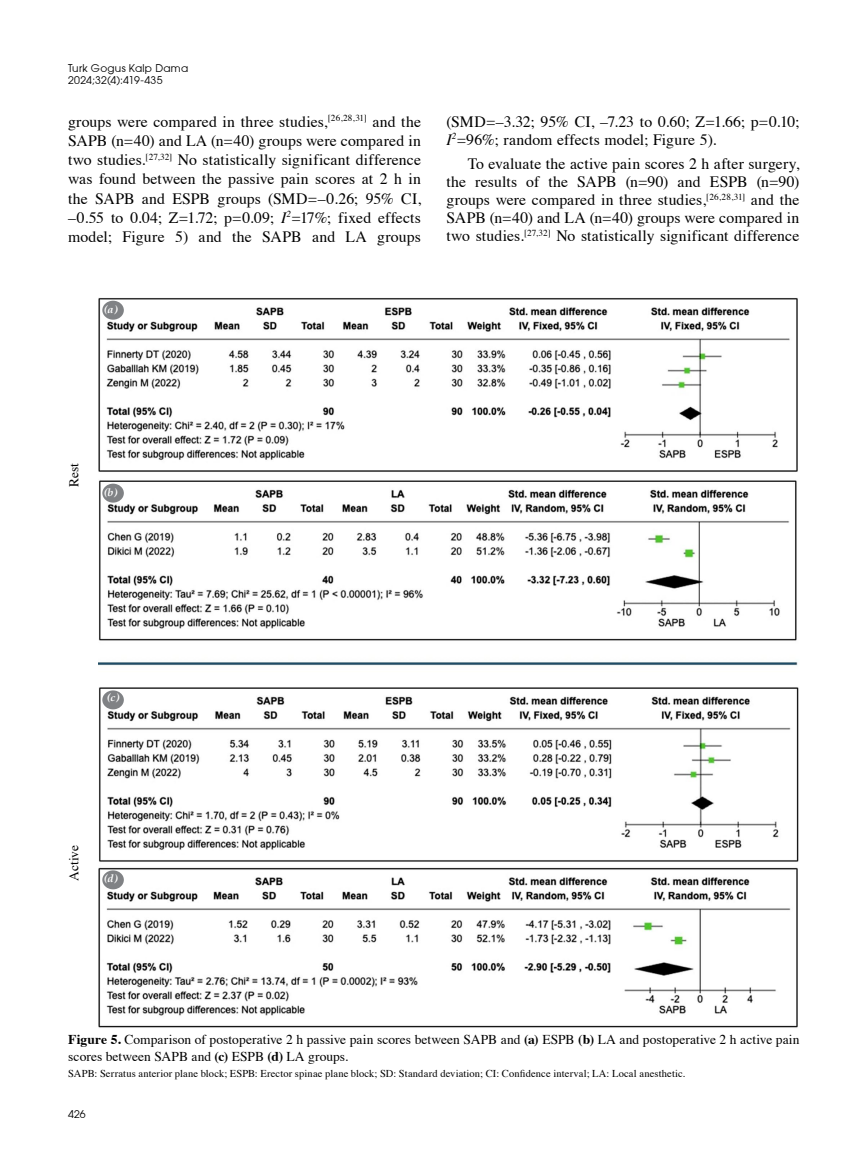
<style>
.page{position:relative;width:859px;height:1170px;background:#fff}
.page>*{position:absolute;margin:0;border:0;box-sizing:border-box;transform-origin:0 0}
.t1{font:15.75px/19.2px "Times";letter-spacing:.01em;color:#000;text-align:justify}
.t2{font:13.5px/16.5px "Times";color:#000}
.t3{font:italic 700 10.95px "Palatino";color:#fff}
.t4{font:10.5px "Times";letter-spacing:.01em;color:#000}
.t5{font:10.5px/12.6px "Avant Garde";letter-spacing:.025em;color:#000}
.s1{font-style:italic}
.s2{font-weight:700}
</style>
<div class="page">
<img style="left:98px;top:298px;width:701px;height:730px">
<div style="left:102px;top:301px;width:22px;height:18px;background:#808285;border-radius:50%"></div>
<div style="left:102px;top:483px;width:22px;height:19px;background:#808285;border-radius:50%"></div>
<div style="left:102px;top:690px;width:22px;height:19px;background:#808285;border-radius:50%"></div>
<div style="left:102px;top:870px;width:22px;height:19px;background:#808285;border-radius:50%"></div>
<p class="t5" style="left:68px;top:61px;width:122px">Turk Gogus Kalp Dama<br>2024;32(4):419-435</p>
<p class="t1" style="left:68px;top:110px;width:354px">groups were compared in three studies,<sup>[26,28,31]</sup> and the SAPB (n=40) and LA (n=40) groups were compared in two studies.<sup>[27,32]</sup> No statistically significant difference was found between the passive pain scores at 2 h in the SAPB and ESPB groups (SMD=–0.26; 95% CI, –0.55 to 0.04; Z=1.72; p=0.09; <span class="s1">I</span><sup>2</sup>=17%; fixed effects model; Figure 5) and the SAPB and LA groups</p>
<p class="t1" style="left:446px;top:111px;width:354px;line-height:18px">(SMD=–3.32; 95% CI, –7.23 to 0.60; Z=1.66; p=0.10;<br><span class="s1">I</span><sup>2</sup>=96%; random effects model; Figure 5).</p>
<p class="t1" style="left:446px;top:153px;width:354px;line-height:18px;text-indent:21px">To evaluate the active pain scores 2 h after surgery, the results of the SAPB (n=90) and ESPB (n=90) groups were compared in three studies,<sup>[26,28,31]</sup> and the SAPB (n=40) and LA (n=40) groups were compared in two studies.<sup>[27,32]</sup> No statistically significant difference</p>
<p class="t3" style="left:104px;top:300px;width:15px">(a)</p>
<p class="t2" style="left:64px;top:487px;width:25px;rotate:-90deg">Rest</p>
<p class="t3" style="left:104px;top:483px;width:14px">(b)</p>
<p class="t3" style="left:107px;top:688px;width:13px">(c)</p>
<p class="t2" style="left:64px;top:880px;width:37px;rotate:-90deg">Active</p>
<p class="t3" style="left:104px;top:869px;width:15px">(d)</p>
<p class="t2" style="left:68px;top:1029px;width:733px"><span class="s2">Figure 5.</span> Comparison of postoperative 2 h passive pain scores between SAPB and <span class="s2">(a)</span> ESPB <span class="s2">(b)</span> LA and postoperative 2 h active pain scores between SAPB and <span class="s2">(c)</span> ESPB <span class="s2">(d)</span> LA groups.</p>
<p class="t4" style="left:68px;top:1063px;width:618px">SAPB: Serratus anterior plane block; ESPB: Erector spinae plane block; SD: Standard deviation; CI: Confidence interval; LA: Local anesthetic.</p>
<p class="t5" style="left:68px;top:1107px;width:19px">426</p>
</div>
